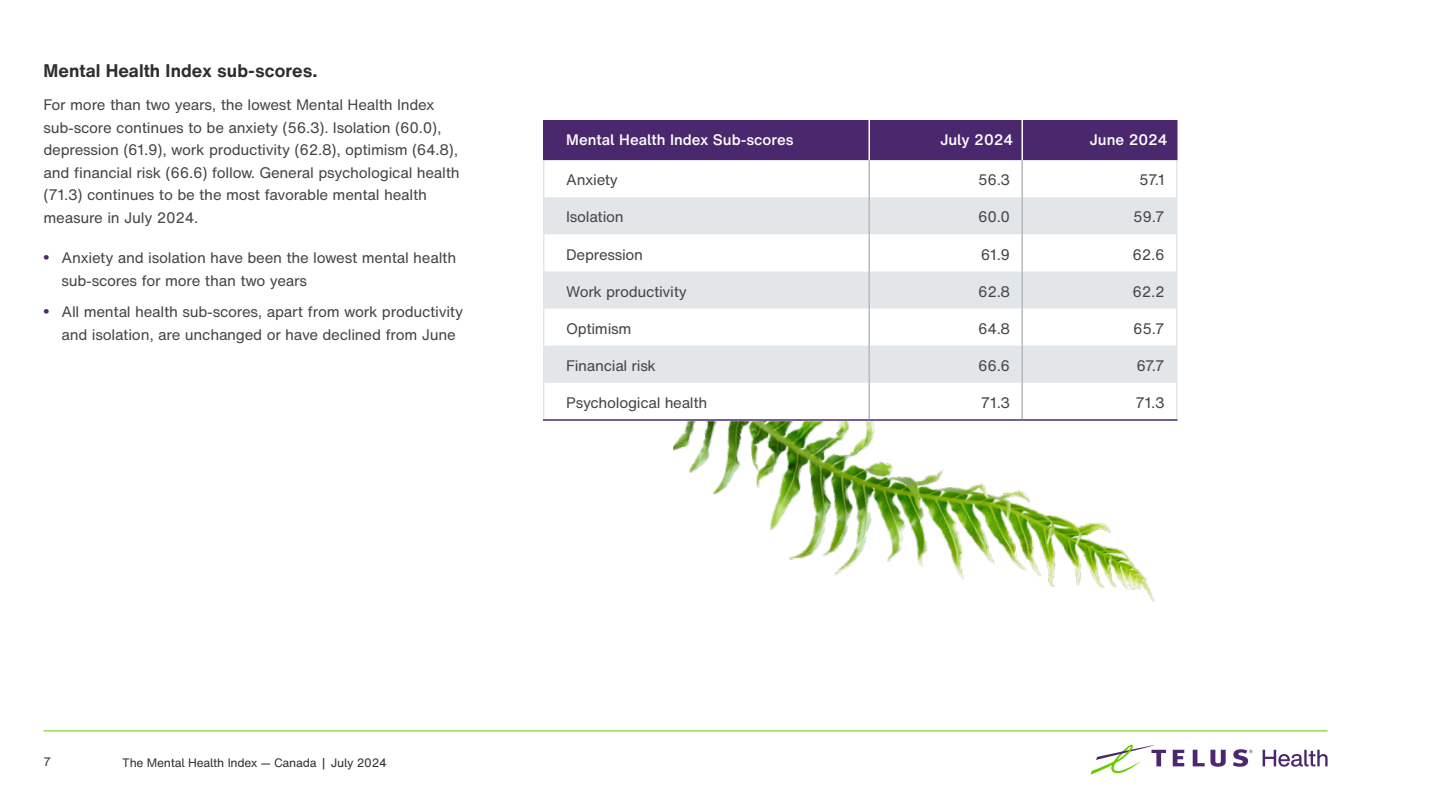
<style>
.page{position:relative;width:1440px;height:810px;background:#fff}
.page>*{position:absolute;margin:0;border:0;box-sizing:border-box;transform-origin:0 0}
.t1{font:700 18px "H Nfor TELUS";color:#2c2e30}
.t2{font:15px/22.5px "H Nfor TELUS";letter-spacing:-.015em;color:#414547}
.t3{font:500 15px "H Nfor TELUSSA";color:#fff}
.t4{font:12px "H Nfor TELUSSA";letter-spacing:-.02em;color:#2c2e30}
.t5{font:12px "H Nfor TELUS";color:#2c2e30}
.s1{font-family:"Arial";font-weight:700;font-size:16.5px;color:#4b286d}
</style>
<div class="page">
<img style="left:673px;top:421px;width:482px;height:181px">
<svg style="left:1173px;top:750px;width:11px;height:16px"></svg>
<svg style="left:1193px;top:750px;width:33px;height:17px"></svg>
<svg style="left:1090px;top:745px;width:76px;height:30px"></svg>
<svg style="left:1233px;top:749px;width:20px;height:18px"></svg>
<svg style="left:1263px;top:750px;width:65px;height:17px"></svg>
<hr style="left:44px;top:730px;width:1284px;height:1px;background:#6c0">
<div style="left:544px;top:120px;width:632px;height:40px;background:#4b286d"></div>
<svg style="left:544px;top:197px;width:632px;height:186px"></svg>
<div style="left:544px;top:272px;width:632px;height:37px;background:#e3e6e8"></div>
<hr style="left:543px;top:160px;width:1px;height:37px;background:#e3e6e8">
<hr style="left:543px;top:197px;width:1px;height:37px;background:#e3e6e8">
<hr style="left:543px;top:234px;width:1px;height:38px;background:#e3e6e8">
<hr style="left:543px;top:272px;width:1px;height:37px;background:#e3e6e8">
<hr style="left:543px;top:309px;width:1px;height:37px;background:#e3e6e8">
<hr style="left:543px;top:346px;width:1px;height:37px;background:#e3e6e8">
<hr style="left:868px;top:160px;width:2px;height:37px;background:#b2b9bf">
<hr style="left:868px;top:197px;width:2px;height:37px;background:#b2b9bf">
<hr style="left:868px;top:234px;width:2px;height:38px;background:#b2b9bf">
<hr style="left:868px;top:272px;width:2px;height:37px;background:#b2b9bf">
<hr style="left:868px;top:309px;width:2px;height:37px;background:#b2b9bf">
<hr style="left:868px;top:346px;width:2px;height:37px;background:#b2b9bf">
<hr style="left:1022px;top:160px;width:1px;height:37px;background:#b2b9bf">
<hr style="left:1022px;top:197px;width:1px;height:37px;background:#b2b9bf">
<hr style="left:1022px;top:234px;width:1px;height:38px;background:#b2b9bf">
<hr style="left:1022px;top:272px;width:1px;height:37px;background:#b2b9bf">
<hr style="left:1022px;top:309px;width:1px;height:37px;background:#b2b9bf">
<hr style="left:1022px;top:346px;width:1px;height:37px;background:#b2b9bf">
<hr style="left:1176px;top:160px;width:2px;height:37px;background:#e3e6e8">
<hr style="left:1176px;top:197px;width:2px;height:37px;background:#e3e6e8">
<hr style="left:1176px;top:234px;width:2px;height:38px;background:#e3e6e8">
<hr style="left:1176px;top:272px;width:2px;height:37px;background:#e3e6e8">
<hr style="left:1176px;top:309px;width:2px;height:37px;background:#e3e6e8">
<hr style="left:1176px;top:346px;width:2px;height:37px;background:#e3e6e8">
<hr style="left:543px;top:383px;width:1px;height:36px;background:#e3e6e8">
<hr style="left:1176px;top:383px;width:2px;height:36px;background:#e3e6e8">
<hr style="left:868px;top:383px;width:2px;height:36px;background:#b2b9bf">
<hr style="left:1022px;top:383px;width:1px;height:36px;background:#b2b9bf">
<hr style="left:543px;top:419px;width:326px;height:2px;background:#4b286d">
<hr style="left:869px;top:419px;width:153px;height:2px;background:#4b286d">
<hr style="left:1022px;top:419px;width:156px;height:2px;background:#4b286d">
<hr style="left:868px;top:120px;width:2px;height:40px;background:#fff">
<hr style="left:543px;top:120px;width:1px;height:40px;background:#4b286d">
<hr style="left:1176px;top:120px;width:2px;height:40px;background:#4b286d">
<hr style="left:1022px;top:120px;width:1px;height:40px;background:#fff">
<p class="t1" style="left:44px;top:57px;width:276px">Mental Health Index sub-scores.</p>
<p class="t2" style="left:44px;top:94px;width:418px">For more than two years, the lowest Mental Health Index sub-score continues to be anxiety (56.3). Isolation (60. 0), depression (61. 9), work productivity (62.8), optimism (64.8), and financial risk (66. 6) follow. General psychological health (71.3) continues to be the most favorable mental health measure in July 2024.</p>
<p class="t2" style="left:62px;top:247px;width:396px;text-indent:-18px"><span class="s1">•</span> Anxiety and isolation have been the lowest mental health sub-scores for more than two years</p>
<p class="t2" style="left:62px;top:301px;width:403px;text-indent:-18px"><span class="s1">•</span> All mental health sub-scores, apart from work productivity and isolation, are unchanged or have declined from June</p>
<p class="t3" style="left:566px;top:129px;width:229px">Mental Health Index Sub-scores</p>
<p class="t3" style="left:940px;top:129px;width:75px">July 2024</p>
<p class="t3" style="left:1090px;top:129px;width:80px">June 2024</p>
<p class="t2" style="left:566px;top:169px;width:53px">Anxiety</p>
<p class="t2" style="left:978px;top:169px;width:34px">56.3</p>
<p class="t2" style="left:1139px;top:169px;width:27px">57.1</p>
<p class="t2" style="left:566px;top:206px;width:59px">Isolation</p>
<p class="t2" style="left:978px;top:206px;width:34px">60.0</p>
<p class="t2" style="left:1133px;top:206px;width:33px">59.7</p>
<p class="t2" style="left:566px;top:243px;width:78px">Depression</p>
<p class="t2" style="left:981px;top:243px;width:31px">61.9</p>
<p class="t2" style="left:1133px;top:243px;width:34px">62.6</p>
<p class="t2" style="left:566px;top:280px;width:122px">Work productivity</p>
<p class="t2" style="left:978px;top:280px;width:34px">62.8</p>
<p class="t2" style="left:1133px;top:280px;width:34px">62.2</p>
<p class="t2" style="left:566px;top:317px;width:67px">Optimism</p>
<p class="t2" style="left:978px;top:317px;width:34px">64.8</p>
<p class="t2" style="left:1133px;top:317px;width:33px">65.7</p>
<p class="t2" style="left:566px;top:354px;width:91px">Financial risk</p>
<p class="t2" style="left:978px;top:354px;width:34px">66.6</p>
<p class="t2" style="left:1137px;top:354px;width:30px">67.7</p>
<p class="t2" style="left:566px;top:391px;width:143px">Psychological health</p>
<p class="t2" style="left:981px;top:391px;width:31px">71.3</p>
<p class="t2" style="left:1135px;top:391px;width:31px">71.3</p>
<p class="t5" style="left:44px;top:754px;width:9px">7</p>
<p class="t4" style="left:122px;top:754px;width:266px">The Mental Health Index — Canada | July 2024</p>
</div>
